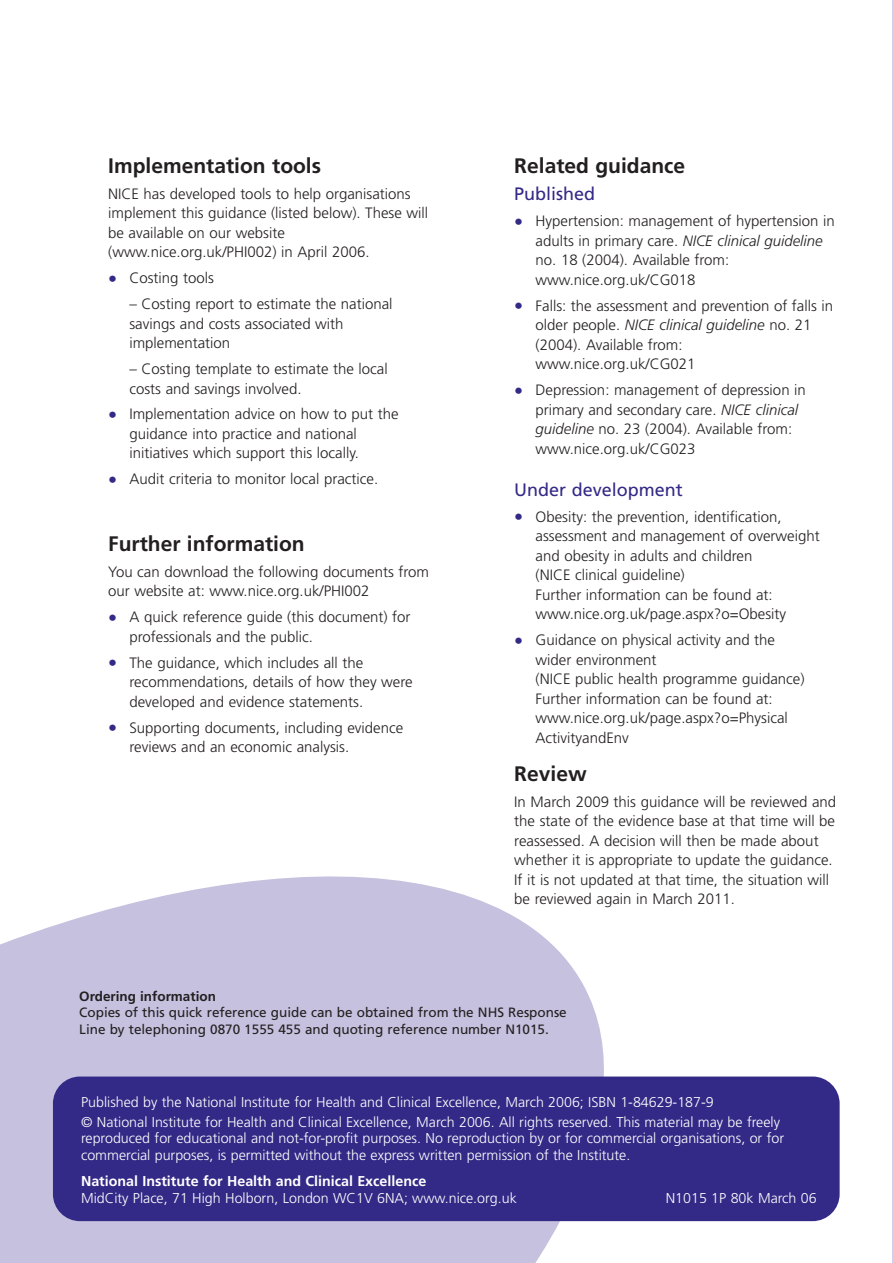
<style>
.page{position:relative;width:893px;height:1263px;background:#fff}
.page>*{position:absolute;margin:0;border:0;box-sizing:border-box;transform-origin:0 0}
.t1{font:700 21px "Frutiger";color:#231f20}
.t2{font:18px "Frutiger";color:#332986}
.t3{font:300 15px/19.5px "Frutiger";color:#231f20}
.t4{font:300 14.25px/20px "Frutiger";color:#fff}
.t5{font:700 14.25px "Frutiger";color:#fff}
.t6{font:13.5px/16.5px "Frutiger";color:#231f20}
.t7{font:700 13.5px "Frutiger";color:#231f20}
.s1{font-size:18px;color:#332986}
.s2{font-style:italic}
</style>
<div class="page">
<svg style="left:0;top:876px;width:654px;height:387px;fill:#c5c1de"></svg>
<svg style="left:892px;top:0;width:1px;height:1263px"></svg>
<div style="left:53px;top:1076px;width:787px;height:145px;background:#332986;border-radius:27px"></div>
<h1 class="t1" style="left:108px;top:157px;width:214px">Implementation tools</h1>
<p class="t3" style="left:108px;top:185px;width:321px">NICE has developed tools to help organisations implement this guidance (listed below). These will be available on our website (www.nice.org.uk/PHI002) in April 2006.</p>
<p class="t3" style="left:108px;top:269px;width:107px"><span class="s1">•</span> Costing tools</p>
<p class="t3" style="left:129px;top:295px;width:265px">– Costing report to estimate the national savings and costs associated with implementation</p>
<p class="t3" style="left:129px;top:360px;width:260px">– Costing template to estimate the local costs and savings involved.</p>
<p class="t3" style="left:129px;top:406px;width:271px;text-indent:-21px"><span class="s1">•</span> Implementation advice on how to put the guidance into practice and national initiatives which support this locally.</p>
<p class="t3" style="left:108px;top:470px;width:271px"><span class="s1">•</span> Audit criteria to monitor local practice.</p>
<h1 class="t1" style="left:108px;top:535px;width:198px">Further information</h1>
<p class="t3" style="left:108px;top:563px;width:322px">You can download the following documents from our website at: www.nice.org.uk/PHI002</p>
<p class="t3" style="left:129px;top:608px;width:283px;text-indent:-21px"><span class="s1">•</span> A quick reference guide (this document) for professionals and the public.</p>
<p class="t3" style="left:129px;top:654px;width:285px;text-indent:-21px"><span class="s1">•</span> The guidance, which includes all the recommendations, details of how they were developed and evidence statements.</p>
<p class="t3" style="left:129px;top:719px;width:275px;text-indent:-21px"><span class="s1">•</span> Supporting documents, including evidence reviews and an economic analysis.</p>
<h1 class="t1" style="left:514px;top:157px;width:172px">Related guidance</h1>
<p class="t2" style="left:514px;top:187px;width:82px">Published</p>
<p class="t3" style="left:536px;top:212px;width:301px;text-indent:-21px"><span class="s1">•</span> Hypertension: management of hypertension in adults in primary care. <span class="s2">NICE clinical guideline </span>no. 18 (2004). Available from: www.nice.org.uk/CG018</p>
<p class="t3" style="left:536px;top:297px;width:299px;text-indent:-21px"><span class="s1">•</span> Falls: the assessment and prevention of falls in older people. <span class="s2">NICE clinical guideline</span> no. 21 (2004). Available from: www.nice.org.uk/CG021</p>
<p class="t3" style="left:536px;top:381px;width:272px;text-indent:-21px"><span class="s1">•</span> Depression: management of depression in primary and secondary care. <span class="s2">NICE clinical guideline</span> no. 23 (2004). Available from: www.nice.org.uk/CG023</p>
<p class="t2" style="left:514px;top:482px;width:170px">Under development</p>
<p class="t3" style="left:536px;top:508px;width:286px;text-indent:-21px"><span class="s1">•</span> Obesity: the prevention, identification, assessment and management of overweight and obesity in adults and children<br>(NICE clinical guideline)<br>Further information can be found at: www.nice.org.uk/page.aspx?o=Obesity</p>
<p class="t3" style="left:536px;top:631px;width:270px;text-indent:-21px"><span class="s1">•</span> Guidance on physical activity and the wider environment<br>(NICE public health programme guidance)<br>Further information can be found at: www.nice.org.uk/page.aspx?o=Physical<br>ActivityandEnv</p>
<h1 class="t1" style="left:514px;top:765px;width:74px">Review</h1>
<p class="t3" style="left:514px;top:793px;width:323px">In March 2009 this guidance will be reviewed and the state of the evidence base at that time will be reassessed. A decision will then be made about whether it is appropriate to update the guidance.<br>If it is not updated at that time, the situation will be reviewed again in March 2011.</p>
<p class="t7" style="left:79px;top:990px;width:138px">Ordering information</p>
<p class="t6" style="left:79px;top:1005px;width:489px">Copies of this quick reference guide can be obtained from the NHS Response<br>Line by telephoning 0870 1555 455 and quoting reference number N1015.</p>
<p class="t4" style="left:81px;top:1093px;width:700px">Published by the National Institute for Health and Clinical Excellence, March 2006; ISBN 1-84629-187-9<br>© National Institute for Health and Clinical Excellence, March 2006. All rights reserved. This material may be freely</p>
<p class="t4" style="left:81px;top:1131px;width:705px;line-height:16.5px">reproduced for educational and not-for-profit purposes. No reproduction by or for commercial organisations, or for commercial purposes, is permitted without the express written permission of the Institute.</p>
<p class="t5" style="left:81px;top:1175px;width:347px">National Institute for Health and Clinical Excellence</p>
<p class="t4" style="left:81px;top:1189px;width:437px">MidCity Place, 71 High Holborn, London WC1V 6NA; www.nice.org.uk</p>
<p class="t4" style="left:666px;top:1189px;width:152px">N1015 1P 80k March 06</p>
</div>
